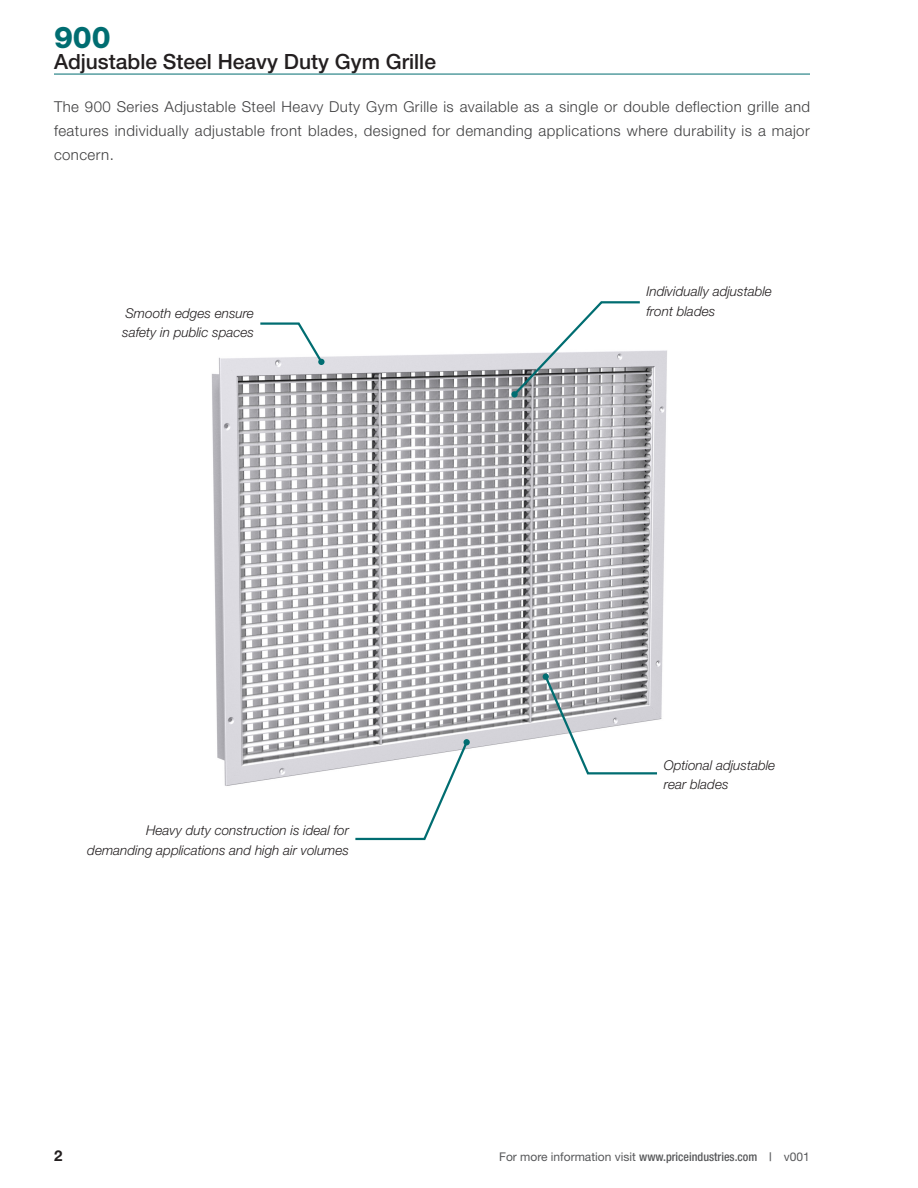
<style>
.page{position:relative;width:918px;height:1188px;background:#fff}
.page>*{position:absolute;margin:0;border:0;box-sizing:border-box;transform-origin:0 0}
.t1{font:800 30px "Helvetica Neue LT Std";color:#006d71}
.t2{font:500 21px "Helvetica Neue LT Std";color:#231f20}
.Special-Body{font:300 15px/24px "Helvetica Neue LT Std";letter-spacing:.03em;color:#3e3e3f;text-align:justify}
.t3{font:700 15px "Helvetica Neue LT Std";color:#231f20}
.Special-Caption{font:italic 300 13.5px/19.5px "Helvetica Neue LT Std";color:#231f20}
.t4{font:12px "Helvetica Neue LT Std";color:#57585a}
.s1{font-weight:500;font-stretch:condensed}
</style>
<div class="page">
<img style="left:211px;top:350px;width:456px;height:436px">
<svg style="left:258px;top:322px;width:66px;height:43px"></svg>
<div style="left:318px;top:359px;width:7px;height:6px;background:#006d71;border-radius:50%"></div>
<svg style="left:511px;top:301px;width:131px;height:97px"></svg>
<div style="left:511px;top:391px;width:7px;height:7px;background:#006d71;border-radius:50%"></div>
<svg style="left:353px;top:739px;width:117px;height:102px"></svg>
<svg style="left:543px;top:674px;width:116px;height:102px"></svg>
<hr style="left:54px;top:74px;width:756px;height:1px;background:#006d71">
<h1 class="t1" style="left:54px;top:20px;width:58px">900</h1>
<h2 class="t2" style="left:54px;top:49px;width:384px">Adjustable Steel Heavy Duty Gym Grille</h2>
<p class="Special-Body" style="left:54px;top:94px;width:758px">The 900 Series Adjustable Steel Heavy Duty Gym Grille is available as a single or double deflection grille and features individually adjustable front blades, designed for demanding applications where durability is a major concern.</p>
<p class="Special-Caption" style="left:122px;top:303px;width:133px">Smooth edges ensure safety in public spaces</p>
<p class="Special-Caption" style="left:87px;top:820px;width:263px;text-align:right">Heavy duty construction is ideal for demanding applications and high air volumes</p>
<p class="Special-Caption" style="left:646px;top:282px;width:127px">Individually adjustable front blades</p>
<p class="Special-Caption" style="left:664px;top:755px;width:113px">Optional adjustable rear blades</p>
<p class="t3" style="left:54px;top:1146px;width:10px">2</p>
<p class="t4" style="left:499px;top:1150px;width:312px">For more information visit <span class="s1">www.priceindustries.com |</span> v001</p>
</div>
